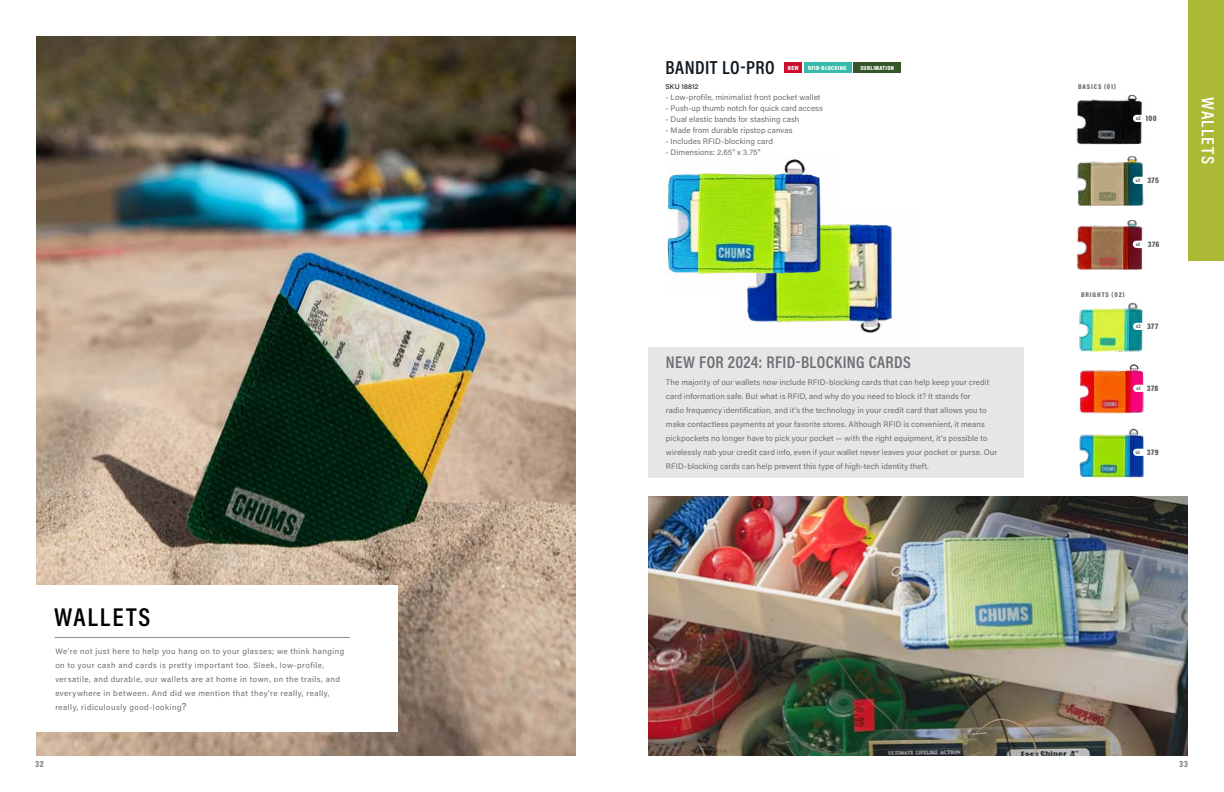
<style>
.page{position:relative;width:1224px;height:792px;background:#fff}
.page>*{position:absolute;margin:0;border:0;box-sizing:border-box;transform-origin:0 0}
.t1{font:600 26px "Acumin Pro Cond";letter-spacing:.075em;color:#000}
.t2{font:600 19px "Acumin Pro Cond";letter-spacing:.02em;color:#0e1821}
.t3{font:600 18px "Acumin Pro Cond";letter-spacing:.075em;color:#fff}
.t4{font:600 17px "Acumin Pro Cond";letter-spacing:.025em;color:#6d6e71}
.t5{font:900 9px "Acumin Pro Cond";color:#898b8e}
.t6{font:8px/14px "Acumin Pro";letter-spacing:.015em;color:#6d6e71}
.t7{font:8px/14px "Acumin Pro";letter-spacing:.06em;color:#6d6e71}
.t8{font:900 8px "Acumin Pro Cond";letter-spacing:.06em;color:#58595b}
.t9{font:900 7px "Acumin Pro Cond";letter-spacing:.12em;color:#6d6e71}
.t10{font:7px "Acumin Pro";letter-spacing:.02em;color:#000}
.t11{font:900 6px "Acumin Pro Cond";letter-spacing:.05em;color:#fff}
.t12{font:700 5px "Acumin Pro Cond";color:#58595b}
.s1{font-size:10px}
.s2{font-style:inherit}
.s3{font-weight:700;font-size:5.5px}
.s4{font-weight:700;font-size:5px}
</style>
<div class="page">
<div style="left:1188px;top:0;width:36px;height:261px;background:#acb937"></div>
<img style="left:747px;top:224px;width:147px;height:109px">
<img style="left:667px;top:158px;width:172px;height:135px">
<img style="left:36px;top:36px;width:540px;height:720px">
<div style="left:35px;top:585px;width:363px;height:147px;background:#fff"></div>
<hr style="left:55px;top:637px;width:295px;height:1px;background:#898b8e">
<img style="left:648px;top:496px;width:540px;height:260px">
<div style="left:804px;top:62px;width:47px;height:11px;background:#37bcab"></div>
<div style="left:853px;top:62px;width:48px;height:11px;background:#365629"></div>
<div style="left:648px;top:347px;width:376px;height:131px;background:#e5e6e7"></div>
<div style="left:785px;top:62px;width:17px;height:11px;background:#ce0e2d"></div>
<img style="left:1076px;top:95px;width:67px;height:49px">
<div style="left:1133px;top:115px;width:19px;height:7px;background:#fff;border-radius:4px"></div>
<img style="left:1076px;top:220px;width:67px;height:50px">
<img style="left:1077px;top:156px;width:67px;height:50px">
<div style="left:1133px;top:177px;width:16px;height:7px;background:#fff;border-radius:4px"></div>
<div style="left:1133px;top:241px;width:16px;height:7px;background:#fff;border-radius:4px"></div>
<img style="left:1078px;top:303px;width:66px;height:49px">
<div style="left:1133px;top:323px;width:19px;height:7px;background:#fff;border-radius:4px"></div>
<img style="left:1079px;top:428px;width:65px;height:50px">
<img style="left:1079px;top:364px;width:65px;height:50px">
<div style="left:1133px;top:385px;width:17px;height:7px;background:#fff;border-radius:4px"></div>
<div style="left:1133px;top:449px;width:17px;height:7px;background:#fff;border-radius:4px"></div>
<h1 class="t1" style="left:54px;top:600px;width:98px">WALLETS</h1>
<p class="t7" style="left:55px;top:644px;width:290px">We’re not just here to help you hang on to your glasses; we think hanging on to your cash and cards is pretty important too. Sleek, low-profile, versatile, and durable, our wallets are at home in town, on the trails, and everywhere in between. And did we mention that they’re really, really, really, ridiculously good-looking<span class="s1">?</span></p>
<p class="t5" style="left:35px;top:758px;width:10px">32</p>
<h2 class="t2" style="left:666px;top:55px;width:110px">BANDIT LO-PRO</h2>
<p class="t10" style="left:666px;top:82px;width:34px"><span class="s2">SKU</span> 18812</p>
<p class="t6" style="left:666px;top:90px;width:156px">- Low-profile, minimalist front pocket wallet</p>
<p class="t6" style="left:666px;top:101px;width:159px">- Push-up thumb notch for quick card access</p>
<p class="t6" style="left:666px;top:112px;width:135px">- Dual elastic bands for stashing cash</p>
<p class="t6" style="left:666px;top:123px;width:128px">- Made from durable ripstop canvas</p>
<p class="t6" style="left:666px;top:134px;width:109px">- Includes RFID-blocking card</p>
<p class="t6" style="left:666px;top:145px;width:96px">- Dimensions: 2.65" x 3.75"</p>
<p class="t11" style="left:808px;top:64px;width:40px">RFID-BLOCKING</p>
<p class="t11" style="left:860px;top:64px;width:35px">SUBLIMATION</p>
<p class="t11" style="left:788px;top:64px;width:12px">NEW</p>
<h3 class="t4" style="left:666px;top:351px;width:246px">NEW FOR 2024: RFID-BLOCKING CARDS</h3>
<p class="t6" style="left:666px;top:375px;width:333px">The majority of our wallets now include RFID-blocking cards that can help keep your credit card information safe. But what is RFID, and why do you need to block it? It stands for<br>radio frequency identification, and it's the technology in your credit card that allows you to make contactless payments at your favorite stores. Although RFID is convenient, it means pickpockets no longer have to pick your pocket — with the right equipment, it's possible to wirelessly nab your credit card info, even if your wallet never leaves your pocket or purse. Our RFID-blocking cards can help prevent this type of high-tech identity theft.</p>
<p class="t9" style="left:1078px;top:82px;width:39px">BASICS (01)</p>
<p class="t8" style="left:1136px;top:113px;width:22px"><span class="s3">x2</span> 100</p>
<p class="t8" style="left:1147px;top:175px;width:13px">375</p>
<p class="t12" style="left:1136px;top:177px;width:6px">x2</p>
<p class="t8" style="left:1136px;top:239px;width:25px"><span class="s4">x2</span> 376</p>
<p class="t9" style="left:1081px;top:290px;width:45px">BRIGHTS (02)</p>
<p class="t8" style="left:1136px;top:321px;width:23px"><span class="s3">x2</span> 377</p>
<p class="t8" style="left:1147px;top:383px;width:13px">378</p>
<p class="t12" style="left:1136px;top:385px;width:6px">x2</p>
<p class="t8" style="left:1136px;top:447px;width:24px"><span class="s4">x2</span> 379</p>
<h3 class="t3" style="left:1220px;top:97px;width:68px;rotate:90deg">WALLETS</h3>
<p class="t5" style="left:1179px;top:758px;width:10px">33</p>
</div>
